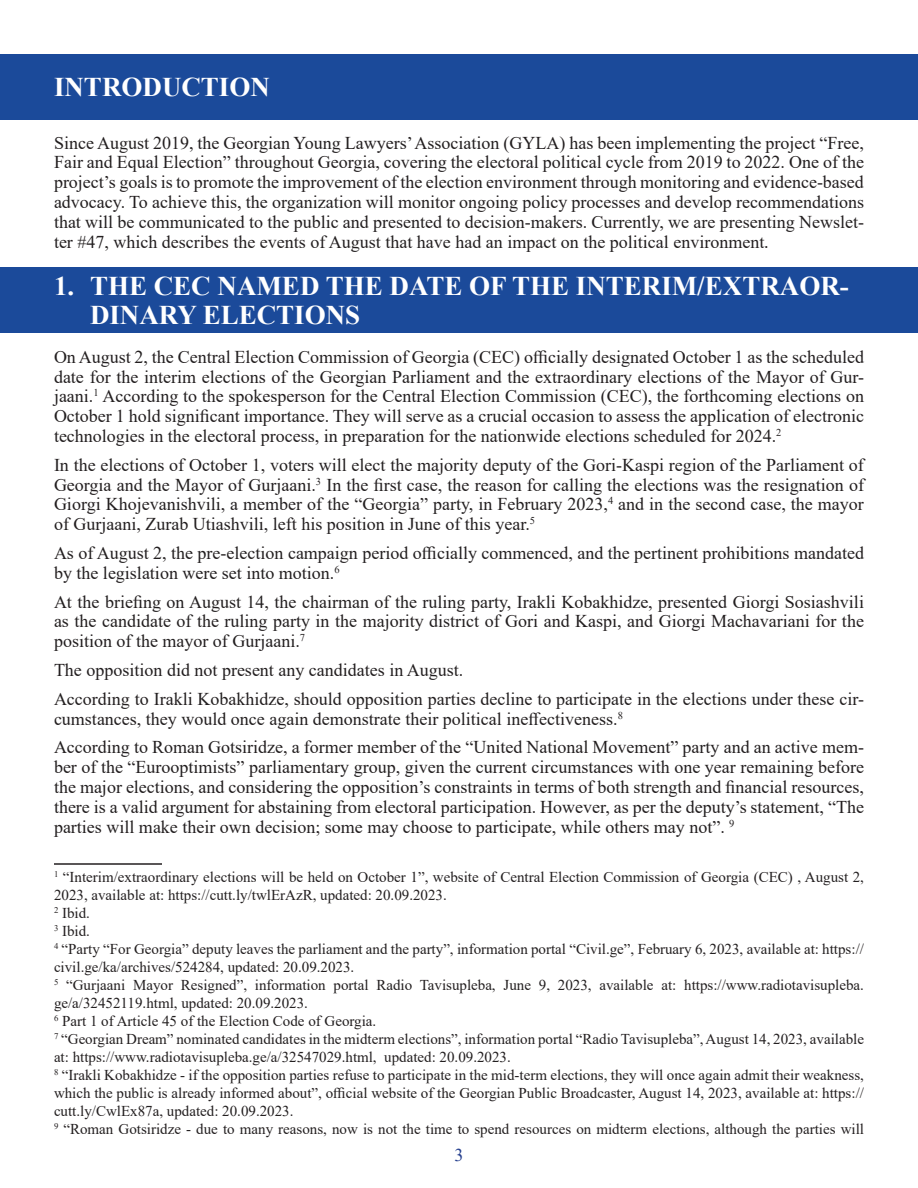
<style>
.page{position:relative;width:918px;height:1188px;background:#fff}
.page>*{position:absolute;margin:0;border:0;box-sizing:border-box;transform-origin:0 0}
.List_Paragraph{font:700 27px/29.7px "Times New Roman";color:#fff}
.t1{font:18px/19.8px "Times New Roman";color:#231f20;text-align:justify}
.t2{font:18px "Times New Roman";color:#253f8e}
.t3{font:15px/18px "Times New Roman";color:#231f20}
.s1{font-family:"Calibri"}
</style>
<div class="page">
<div style="left:0;top:54px;width:918px;height:66px;background:#1b4a9a"></div>
<hr style="left:54px;top:863px;width:108px;height:2px;background:#231f20">
<div style="left:0;top:267px;width:918px;height:66px;background:#1b4a9a"></div>
<p class="List_Paragraph" style="left:54px;top:71px;width:217px">INTRODUCTION</p>
<p class="t1" style="left:54px;top:132px;width:812px">Since August 2019, the Georgian Young Lawyers’ Association (GYLA) has been implementing the project “Free, Fair and Equal Election” throughout Georgia, covering the electoral political cycle from 2019 to 2022. One of the project’s goals is to promote the improvement of the election environment through monitoring and evidence-based advocacy. To achieve this, the organization will monitor ongoing policy processes and develop recommendations that will be communicated to the public and presented to decision-makers. Currently, we are presenting Newslet&shy;ter #47, which describes the events of August that have had an impact on the political environment<span class="s1">.</span></p>
<p class="List_Paragraph" style="left:90px;top:270px;width:760px;text-indent:-36px">1. THE CEC NAMED THE DATE OF THE INTERIM/EXTRAOR-<br>DINARY ELECTIONS</p>
<p class="t1" style="left:54px;top:346px;width:812px">On August 2, the Central Election Commission of Georgia (CEC) officially designated October 1 as the scheduled date for the interim elections of the Georgian Parliament and the extraordinary elections of the Mayor of Gur&shy;jaani.<sup>1</sup> According to the spokesperson for the Central Election Commission (CEC), the forthcoming elections on October 1 hold significant importance. They will serve as a crucial occasion to assess the application of electronic technologies in the electoral process, in preparation for the nationwide elections scheduled for 2024.<sup>2</sup></p>
<p class="t1" style="left:54px;top:454px;width:812px">In the elections of October 1, voters will elect the majority deputy of the Gori-Kaspi region of the Parliament of Georgia and the Mayor of Gurjaani.<sup>3</sup> In the first case, the reason for calling the elections was the resignation of Giorgi Khojevanishvili, a member of the “Georgia” party, in February 2023,<sup>4</sup> and in the second case, the mayor of Gurjaani, Zurab Utiashvili, left his position in June of this year.<sup>5</sup></p>
<p class="t1" style="left:54px;top:542px;width:812px">As of August 2, the pre-election campaign period officially commenced, and the pertinent prohibitions mandated by the legislation were set into motion.<sup>6</sup></p>
<p class="t1" style="left:54px;top:591px;width:812px">At the briefing on August 14, the chairman of the ruling party, Irakli Kobakhidze, presented Giorgi Sosiashvili as the candidate of the ruling party in the majority district of Gori and Kaspi, and Giorgi Machavariani for the position of the mayor of Gurjaani.<sup>7</sup></p>
<p class="t1" style="left:54px;top:659px;width:411px">The opposition did not present any candidates in August.</p>
<p class="t1" style="left:54px;top:688px;width:811px">According to Irakli Kobakhidze, should opposition parties decline to participate in the elections under these cir&shy;cumstances, they would once again demonstrate their political ineffectiveness.<sup>8</sup></p>
<p class="t1" style="left:54px;top:737px;width:812px">According to Roman Gotsiridze, a former member of the “United National Movement” party and an active mem&shy;ber of the “Eurooptimists” parliamentary group, given the current circumstances with one year remaining before the major elections, and considering the opposition’s constraints in terms of both strength and financial resources, there is a valid argument for abstaining from electoral participation. However, as per the deputy’s statement, “The parties will make their own decision; some may choose to participate, while others may not”. <sup>9</sup></p>
<p class="t3" style="left:54px;top:868px;width:812px"><sup>1</sup> “Interim/extraordinary elections will be held on October 1”, website of Central Election Commission of Georgia (CEC) , August 2,<br>2023, available at: https://cutt.ly/twlErAzR, updated: 20.09.2023.</p>
<p class="t3" style="left:54px;top:904px;width:38px"><sup>2</sup> Ibid.</p>
<p class="t3" style="left:54px;top:922px;width:38px"><sup>3</sup> Ibid.</p>
<p class="t3" style="left:54px;top:940px;width:812px"><sup>4</sup> “Party “For Georgia” deputy leaves the parliament and the party”, information portal “Civil.ge”, February 6, 2023, available at: https:// civil.ge/ka/archives/524284, updated: 20.09.2023.</p>
<p class="t3" style="left:54px;top:976px;width:812px"><sup>5</sup> “Gurjaani Mayor Resigned”, information portal Radio Tavisupleba, June 9, 2023, available at: https://www.radiotavisupleba. ge/a/32452119.html, updated: 20.09.2023.</p>
<p class="t3" style="left:54px;top:1012px;width:324px"><sup>6</sup> Part 1 of Article 45 of the Election Code of Georgia.</p>
<p class="t3" style="left:54px;top:1030px;width:812px"><sup>7</sup> “Georgian Dream” nominated candidates in the midterm elections”, information portal “Radio Tavisupleba”, August 14, 2023, available at: https://www.radiotavisupleba.ge/a/32547029.html, updated: 20.09.2023.</p>
<p class="t3" style="left:54px;top:1066px;width:812px;text-align:justify"><sup>8</sup> “Irakli Kobakhidze - if the opposition parties refuse to participate in the mid-term elections, they will once again admit their weakness, which the public is already informed about”, official website of the Georgian Public Broadcaster, August 14, 2023, available at: https:// cutt.ly/CwlEx87a, updated: 20.09.2023.</p>
<p class="t3" style="left:54px;top:1120px;width:812px"><sup>9</sup> “Roman Gotsiridze - due to many reasons, now is not the time to spend resources on midterm elections, although the parties will</p>
<p class="t2" style="left:454px;top:1143px;width:10px">3</p>
</div>
